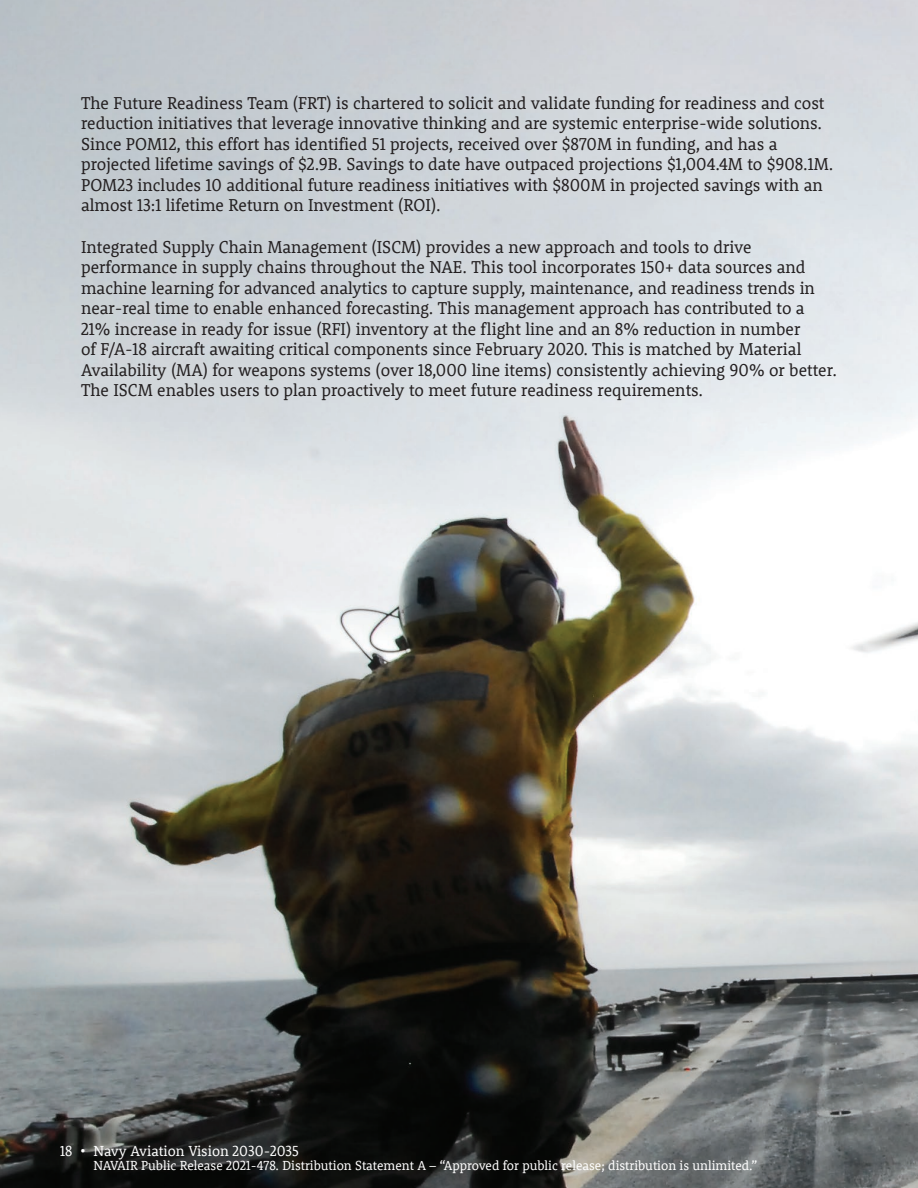
<style>
.page{position:relative;width:918px;height:1188px;background:#fff}
.page>*{position:absolute;margin:0;border:0;box-sizing:border-box;transform-origin:0 0}
.t1{font:17.7px/20.5px "Rooney";color:#231f20;scale:.93 1}
.t2{font:15px "Rooney";color:#fff;scale:.93 1}
.t3{font:13.5px "Rooney";color:#fff;scale:.93 1}
</style>
<div class="page">
<img style="left:0;top:0;width:918px;height:1188px">
<p class="t1" style="left:81px;top:92px;width:810px">The Future Readiness Team (FRT) is chartered to solicit and validate funding for readiness and cost reduction initiatives that leverage innovative thinking and are systemic enterprise-wide solutions.<br>Since POM12, this effort has identified 51 projects, received over $870M in funding, and has a projected lifetime savings of $2.9B. Savings to date have outpaced projections $1,004.4M to $908.1M.<br>POM23 includes 10 additional future readiness initiatives with $800M in projected savings with an almost 13:1 lifetime Return on Investment (ROI).</p>
<p class="t1" style="left:81px;top:236px;width:814px">Integrated Supply Chain Management (ISCM) provides a new approach and tools to drive performance in supply chains throughout the NAE. This tool incorporates 150+ data sources and machine learning for advanced analytics to capture supply, maintenance, and readiness trends in near-real time to enable enhanced forecasting. This management approach has contributed to a 21% increase in ready for issue (RFI) inventory at the flight line and an 8% reduction in number<br>of F/A-18 aircraft awaiting critical components since February 2020. This is matched by Material Availability (MA) for weapons systems (over 18,000 line items) consistently achieving 90% or better.<br>The ISCM enables users to plan proactively to meet future readiness requirements.</p>
<p class="t2" style="left:60px;top:1141px;width:258px">18 • Navy Aviation Vision 2030-2035</p>
<p class="t3" style="left:93px;top:1156px;width:715px">NAVAIR Public Release 2021-478. Distribution Statement A – “Approved for public release; distribution is unlimited.”</p>
</div>
